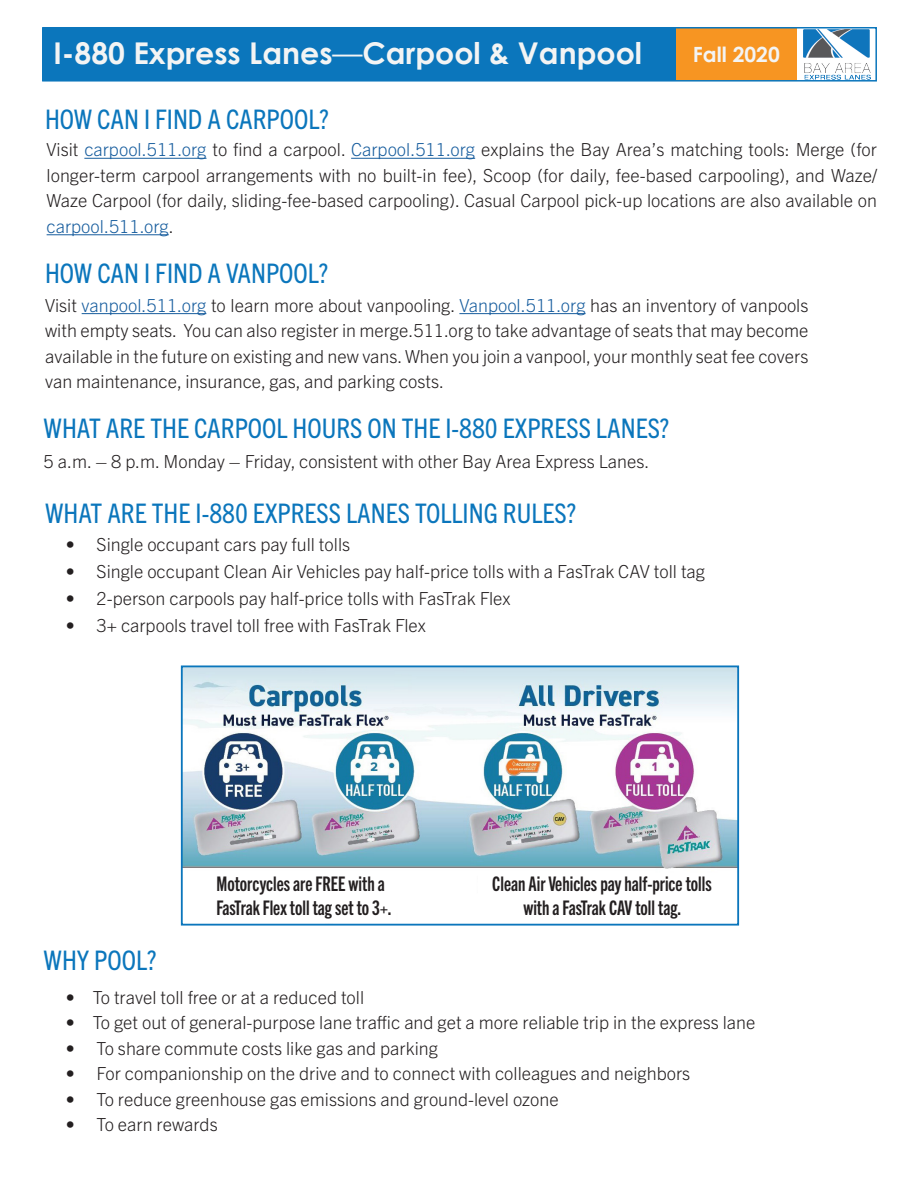
<style>
.page{position:relative;width:918px;height:1188px;background:#fff}
.page>*{position:absolute;margin:0;border:0;box-sizing:border-box;transform-origin:0 0}
.t1{font:700 30px "Century Gothic";color:#f3f4f4}
.t2{font:condensed 27px "Trade Gothic Next LT Pro";color:#0b76bc}
.t3{font:700 21px "Century Gothic";color:#f3f4f4}
.t4{font:20.1px/24.2px "Trade Gothic Next LT Pro Bd Cm";color:#231f20}
.t5{font:300 18px/25.5px "Trade Gothic Next LT Pro";color:#231f20;text-align:justify}
.s1{font-weight:400}
.s2{color:#175d9e}
</style>
<div class="page">
<hr style="left:84px;top:158px;width:123px;height:1px;background:#175d9e">
<hr style="left:351px;top:158px;width:124px;height:1px;background:#175d9e">
<hr style="left:47px;top:234px;width:122px;height:1px;background:#175d9e">
<hr style="left:82px;top:313px;width:124px;height:1px;background:#175d9e">
<hr style="left:459px;top:313px;width:127px;height:1px;background:#175d9e">
<div style="left:42px;top:28px;width:695px;height:52px;background:#0b76bc"></div>
<img style="left:804px;top:30px;width:67px;height:49px">
<div style="left:676px;top:27px;width:121px;height:54px;background:#f79522"></div>
<div style="left:42px;top:27px;width:835px;height:55px;border:2px solid #0b76bc"></div>
<img style="left:184px;top:668px;width:552px;height:201px">
<div style="left:181px;top:665px;width:558px;height:261px;border:2px solid #0b76bc"></div>
<p class="t1" style="left:54px;top:30px;width:590px">I-880 Express Lanes<span class="s1">—</span>Carpool &amp; Vanpool</p>
<p class="t3" style="left:693px;top:38px;width:88px">Fall 2020</p>
<p class="t2" style="left:45px;top:101px;width:286px">HOW CAN I FIND A CARPOOL?</p>
<p class="t5" style="left:47px;top:136px;width:832px">Visit <span class="s2">carpool.511.org</span> to find a carpool. <span class="s2">Carpool.511.org</span> explains the Bay Area’s matching tools: Merge (for longer-term carpool arrangements with no built-in fee), Scoop (for daily, fee-based carpooling), and Waze/ Waze Carpool (for daily, sliding-fee-based carpooling). Casual Carpool pick-up locations are also available on <span class="s2">carpool.511.org</span>.</p>
<p class="t2" style="left:45px;top:254px;width:285px">HOW CAN I FIND A VANPOOL?</p>
<p class="t5" style="left:45px;top:291px;width:765px">Visit <span class="s2">vanpool.511.org</span> to learn more about vanpooling. <span class="s2">Vanpool.511.org</span> has an inventory of vanpools with empty seats. You can also register in merge.511.org to take advantage of seats that may become available in the future on existing and new vans. When you join a vanpool, your monthly seat fee covers van maintenance, insurance, gas, and parking costs.</p>
<p class="t2" style="left:44px;top:410px;width:627px">WHAT ARE THE CARPOOL HOURS ON THE I-880 EXPRESS LANES?</p>
<p class="t5" style="left:44px;top:448px;width:607px">5 a.m. – 8 p.m. Monday – Friday, consistent with other Bay Area Express Lanes.</p>
<p class="t2" style="left:45px;top:495px;width:533px">WHAT ARE THE I-880 EXPRESS LANES TOLLING RULES?</p>
<p class="t5" style="left:66px;top:531px;width:286px">• Single occupant cars pay full tolls</p>
<p class="t5" style="left:66px;top:558px;width:641px">• Single occupant Clean Air Vehicles pay half-price tolls with a FasTrak CAV toll tag</p>
<p class="t5" style="left:66px;top:585px;width:446px">• 2-person carpools pay half-price tolls with FasTrak Flex</p>
<p class="t5" style="left:66px;top:612px;width:362px">• 3+ carpools travel toll free with FasTrak Flex</p>
<p class="t4" style="left:216px;top:870px;width:177px">Motorcycles are FREE with a<br>FasTrak Flex toll tag set to 3+.</p>
<p class="t4" style="left:492px;top:870px;width:221px;text-align:center">Clean Air Vehicles pay half-price tolls with a FasTrak CAV toll tag.</p>
<p class="t2" style="left:44px;top:942px;width:115px">WHY POOL?</p>
<p class="t5" style="left:66px;top:983px;width:300px">• To travel toll free or at a reduced toll</p>
<p class="t5" style="left:66px;top:1009px;width:691px">• To get out of general-purpose lane traffic and get a more reliable trip in the express lane</p>
<p class="t5" style="left:66px;top:1034px;width:374px">• To share commute costs like gas and parking</p>
<p class="t5" style="left:66px;top:1060px;width:626px">• For companionship on the drive and to connect with colleagues and neighbors</p>
<p class="t5" style="left:66px;top:1085px;width:495px">• To reduce greenhouse gas emissions and ground-level ozone</p>
<p class="t5" style="left:66px;top:1111px;width:154px">• To earn rewards</p>
</div>
